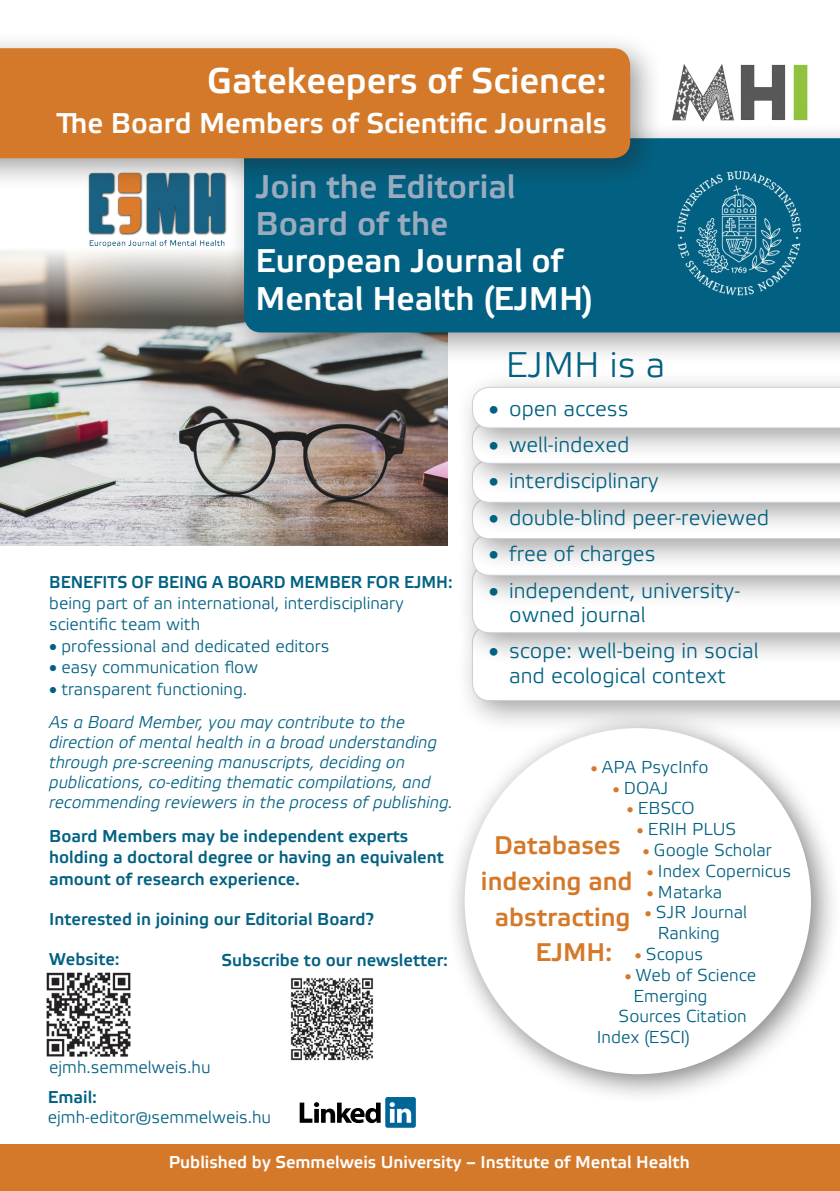
<style>
.page{position:relative;width:840px;height:1191px;background:#fff}
.page>*{position:absolute;margin:0;border:0;box-sizing:border-box;transform-origin:0 0}
.Pa1{font:700 35.6px "Elektra Light Pro";color:#fff}
.t1{font:35.6px "Elektra Light Pro";color:#026182}
.t2{font:700 32.8px/37.2px "Elektra Light Pro";color:#fff}
.t3{font:700 32.8px/37.2px "Elektra Light Pro";color:#9babbe}
.Pa1-2{font:700 28.6px "Elektra Light Pro";color:#fff}
.t4{font:700 25.6px "Elektra Light Pro";color:#d4792a}
.t5{font:21.4px/24.2px "Elektra Light Pro";color:#026182}
.t6{font:17.2px/20.8px "Elektra Light Pro";color:#026182}
.t7{font:italic 17.2px/20px "Elektra Light Pro";color:#026182}
.t8{font:700 17.2px/21.4px "Elektra Light Pro";color:#026182}
.t9{font:700 17.2px "Elektra Light Pro";color:#fff}
.t10{font:700 17.2px "Elektra Light Pro";color:#026182;scale:.94 1}
.s1{color:#d4792a}
</style>
<div class="page">
<img style="left:0;top:316px;width:447px;height:230px">
<div style="left:455px;top:609px;width:384px;height:124px;background:#231f20;opacity:.42"></div>
<div style="left:455px;top:547px;width:384px;height:118px;background:#231f20;opacity:.42"></div>
<svg style="left:0;top:251px;width:227px;height:65px;background:#aca59d"></svg>
<div style="left:0;top:1144px;width:839px;height:47px;background:#d4792a"></div>
<div style="left:456px;top:370px;width:383px;height:91px;background:#231f20;opacity:.42"></div>
<svg style="left:472px;top:387px;width:367px;height:313px"></svg>
<div style="left:227px;top:121px;width:612px;height:244px;background:#231f20;opacity:.42"></div>
<div style="left:244px;top:138px;width:595px;height:194px;background:#026182"></div>
<img style="left:79px;top:191px;width:154px;height:65px">
<div style="left:668px;top:59px;width:147px;height:66px;background:#fff"></div>
<img style="left:672px;top:64px;width:136px;height:58px">
<img style="left:671px;top:164px;width:136px;height:137px">
<div style="left:445px;top:709px;width:394px;height:395px;background:#231f20;opacity:.57"></div>
<div style="left:464px;top:728px;width:346px;height:346px;background:#fff;border-radius:50%"></div>
<div style="left:0;top:31px;width:663px;height:160px;background:#231f20;opacity:.42"></div>
<div style="left:0;top:48px;width:629px;height:110px;background:#d4792a"></div>
<img style="left:46px;top:972px;width:85px;height:85px">
<img style="left:290px;top:978px;width:84px;height:83px">
<div style="left:385px;top:1097px;width:30px;height:30px;background:#069;border-radius:2px"></div>
<svg style="left:299px;top:1102px;width:81px;height:21px"></svg>
<svg style="left:389px;top:1102px;width:22px;height:20px"></svg>
<p class="Pa1" style="left:207px;top:61px;width:401px">Gatekeepers of Science:</p>
<p class="Pa1-2" style="left:56px;top:108px;width:551px">The Board Members of Scientific Journals</p>
<p class="t3" style="left:255px;top:169px;width:261px">Join the Editorial<br>Board of the</p>
<p class="t2" style="left:255px;top:244px;width:339px">European Journal of<br>Mental Health (EJMH)</p>
<p class="t1" style="left:505px;top:345px;width:161px">EJMH is a</p>
<p class="t10" style="left:49px;top:572px;width:430px">BENEFITS OF BEING A BOARD MEMBER FOR EJMH:</p>
<p class="t6" style="left:49px;top:593px;width:356px;line-height:21.4px">being part of an international, interdisciplinary scientific team with</p>
<p class="t6" style="left:49px;top:636px;width:281px">• professional and dedicated editors</p>
<p class="t6" style="left:49px;top:657px;width:210px">• easy communication flow</p>
<p class="t6" style="left:49px;top:679px;width:199px">• transparent functioning.</p>
<p class="t7" style="left:49px;top:712px;width:405px">As a Board Member, you may contribute to the direction of mental health in a broad understanding through pre-screening manuscripts, deciding on publications, co-editing thematic compilations, and recommending reviewers in the process of publishing.</p>
<p class="t8" style="left:49px;top:825px;width:396px">Board Members may be independent experts holding a doctoral degree or having an equivalent amount of research experience.</p>
<p class="t8" style="left:49px;top:908px;width:326px">Interested in joining our Editorial Board?</p>
<p class="t8" style="left:49px;top:948px;width:72px">Website:</p>
<p class="t8" style="left:221px;top:950px;width:228px">Subscribe to our newsletter:</p>
<p class="t6" style="left:49px;top:1057px;width:163px">ejmh.semmelweis.hu</p>
<p class="t5" style="left:488px;top:397px;width:141px">• open access</p>
<p class="t5" style="left:488px;top:433px;width:142px">• well-indexed</p>
<p class="t5" style="left:488px;top:469px;width:171px">• interdisciplinary</p>
<p class="t5" style="left:488px;top:506px;width:281px">• double-blind peer-reviewed</p>
<p class="t5" style="left:488px;top:542px;width:168px">• free of charges</p>
<p class="t5" style="left:509px;top:579px;width:232px;text-indent:-20px">• independent, university&shy;owned journal</p>
<p class="t5" style="left:488px;top:639px;width:271px;text-align:center">• scope: well-being in social and ecological context</p>
<p class="t6" style="left:590px;top:757px;width:119px"><span class="s1">•</span> APA PsycInfo</p>
<p class="t6" style="left:612px;top:778px;width:57px"><span class="s1">•</span> DOAJ</p>
<p class="t6" style="left:626px;top:798px;width:69px"><span class="s1">•</span> EBSCO</p>
<p class="t6" style="left:636px;top:819px;width:101px"><span class="s1">•</span> ERIH PLUS</p>
<p class="t6" style="left:642px;top:840px;width:130px"><span class="s1">•</span> Google Scholar</p>
<p class="t6" style="left:646px;top:861px;width:145px"><span class="s1">•</span> Index Copernicus</p>
<p class="t6" style="left:646px;top:882px;width:77px"><span class="s1">•</span> Matarka</p>
<p class="t6" style="left:657px;top:902px;width:91px;text-indent:-13px"><span class="s1">•</span> SJR Journal<br>Ranking</p>
<p class="t6" style="left:634px;top:944px;width:70px"><span class="s1">•</span> Scopus</p>
<p class="t6" style="left:624px;top:965px;width:133px"><span class="s1">•</span> Web of Science</p>
<p class="t6" style="left:633px;top:986px;width:75px">Emerging</p>
<p class="t6" style="left:618px;top:1006px;width:130px">Sources Citation</p>
<p class="t6" style="left:596px;top:1027px;width:94px">Index (ESCI)</p>
<p class="t4" style="left:494px;top:831px;width:128px">Databases</p>
<p class="t4" style="left:480px;top:867px;width:153px">indexing and</p>
<p class="t4" style="left:494px;top:902px;width:137px">abstracting</p>
<p class="t4" style="left:535px;top:938px;width:79px">EJMH:</p>
<p class="t8" style="left:48px;top:1086px;width:51px">Email:</p>
<p class="t6" style="left:48px;top:1106px;width:225px">ejmh-editor@semmelweis.hu</p>
<p class="t9" style="left:169px;top:1152px;width:522px">Published by Semmelweis University – Institute of Mental Health</p>
</div>
